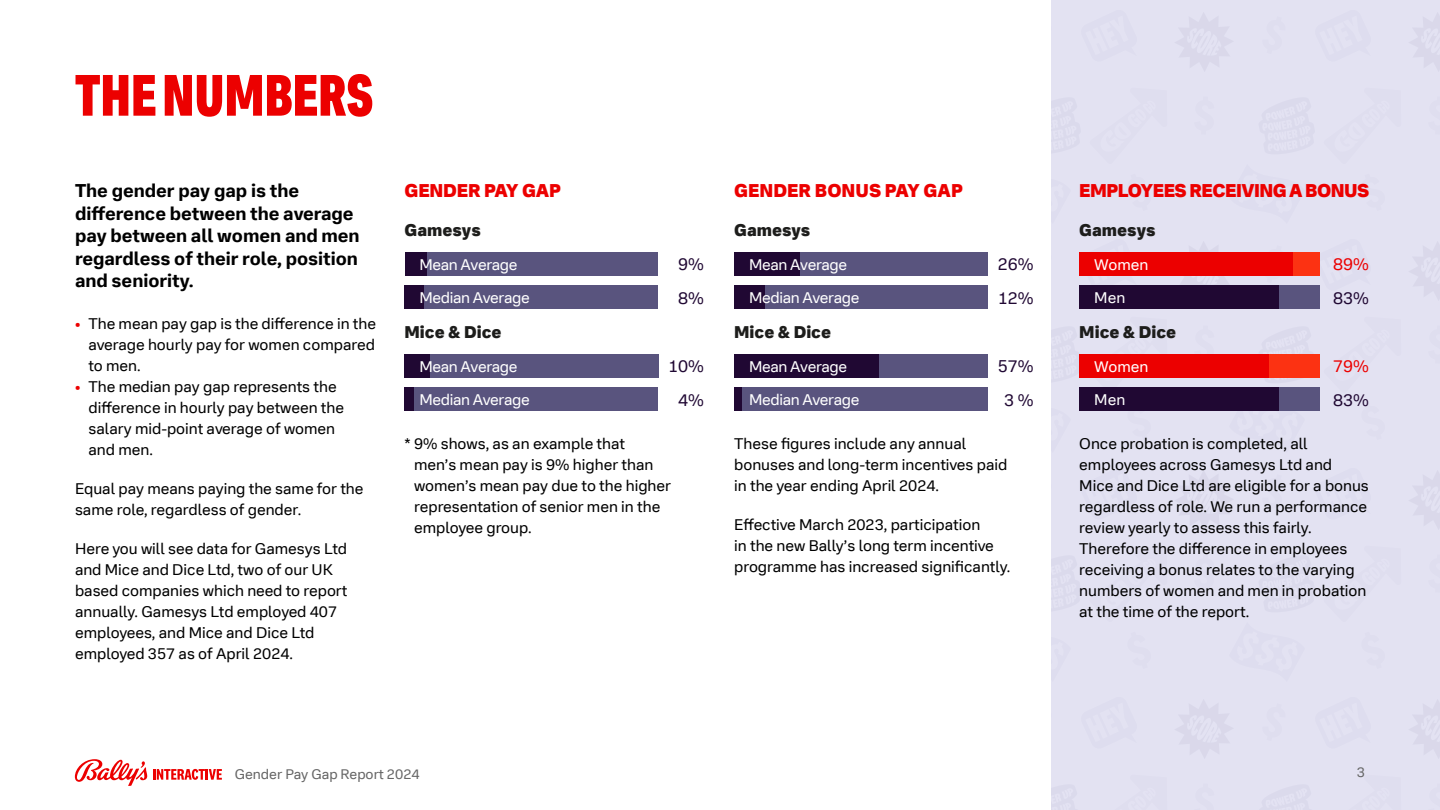
<style>
.page{position:relative;width:1440px;height:810px;background:#fff}
.page>*{position:absolute;margin:0;border:0;box-sizing:border-box;transform-origin:0 0}
.t1{font:800 condensed 57px "Bally Thrill";color:#ec0000}
.t2{font:700 18px/22.5px "Bally Thrill";color:#000}
.t3{font:800 18px "Bally Thrill";letter-spacing:-.03em;color:#ec0000}
.t4{font:800 18px "Bally Thrill";color:#ec0000}
.t5{font:800 18px "Bally Thrill";letter-spacing:-.01em;color:#ec0000}
.t6{font:800 16.5px "Bally Thrill";color:#1d1d1b}
.t7{font:16.5px "Bally Thrill";color:#200833}
.t8{font:16.5px "Bally Thrill";color:#ec0000}
.t9{font:15px/21px "Bally Thrill";color:#000}
.t10{font:15px "Bally Thrill";letter-spacing:-.025em;color:#fff}
.t11{font:13.5px "Bally Thrill";color:#666}
.s1{color:#ec0000}
</style>
<div class="page">
<div style="left:1051px;top:0;width:389px;height:810px;background:#e3e2f2"></div>
<div style="left:1079px;top:388px;width:200px;height:23px;background:#200833"></div>
<div style="left:1279px;top:388px;width:41px;height:23px;background:#59547e"></div>
<div style="left:1079px;top:354px;width:191px;height:24px;background:#ec0000"></div>
<div style="left:1270px;top:354px;width:50px;height:24px;background:#fc3212"></div>
<div style="left:1079px;top:286px;width:200px;height:23px;background:#200833"></div>
<div style="left:1279px;top:286px;width:41px;height:23px;background:#59547e"></div>
<div style="left:1079px;top:252px;width:215px;height:24px;background:#ec0000"></div>
<div style="left:1294px;top:252px;width:26px;height:24px;background:#fc3212"></div>
<div style="left:405px;top:388px;width:10px;height:23px;background:#200833"></div>
<div style="left:415px;top:388px;width:243px;height:23px;background:#59547e"></div>
<div style="left:405px;top:354px;width:25px;height:24px;background:#200833"></div>
<div style="left:430px;top:354px;width:228px;height:24px;background:#59547e"></div>
<div style="left:405px;top:286px;width:20px;height:23px;background:#200833"></div>
<div style="left:425px;top:286px;width:233px;height:23px;background:#59547e"></div>
<div style="left:405px;top:252px;width:22px;height:24px;background:#200833"></div>
<div style="left:427px;top:252px;width:231px;height:24px;background:#59547e"></div>
<div style="left:734px;top:388px;width:8px;height:23px;background:#200833"></div>
<div style="left:742px;top:388px;width:246px;height:23px;background:#59547e"></div>
<div style="left:734px;top:354px;width:145px;height:24px;background:#200833"></div>
<div style="left:879px;top:354px;width:109px;height:24px;background:#59547e"></div>
<div style="left:734px;top:286px;width:31px;height:23px;background:#200833"></div>
<div style="left:765px;top:286px;width:223px;height:23px;background:#59547e"></div>
<div style="left:734px;top:252px;width:66px;height:24px;background:#200833"></div>
<div style="left:800px;top:252px;width:188px;height:24px;background:#59547e"></div>
<svg style="left:75px;top:759px;width:72px;height:27px"></svg>
<svg style="left:153px;top:769px;width:69px;height:11px"></svg>
<h1 class="t1" style="left:75px;top:58px;width:300px">THE NUMBERS</h1>
<p class="t2" style="left:75px;top:180px;width:286px">The gender pay gap is the difference between the average pay between all women and men regardless of their role, position and seniority.</p>
<p class="t9" style="left:88px;top:313px;width:289px;text-align:justify;text-indent:-14px"><span class="s1">•</span> The mean pay gap is the difference in the average hourly pay for women compared to men.</p>
<p class="t9" style="left:88px;top:376px;width:257px;text-indent:-14px"><span class="s1">•</span> The median pay gap represents the difference in hourly pay between the salary mid-point average of women and men.</p>
<p class="t9" style="left:75px;top:478px;width:290px">Equal pay means paying the same for the same role, regardless of gender.</p>
<p class="t9" style="left:75px;top:538px;width:274px">Here you will see data for Gamesys Ltd and Mice and Dice Ltd, two of our UK based companies which need to report annually. Gamesys Ltd employed 407 employees, and Mice and Dice Ltd employed 357 as of April 2024.</p>
<p class="t5" style="left:405px;top:179px;width:158px">GENDER PAY GAP</p>
<p class="t6" style="left:405px;top:219px;width:78px">Gamesys</p>
<p class="t10" style="left:420px;top:255px;width:99px">Mean Average</p>
<p class="t10" style="left:420px;top:288px;width:112px">Median Average</p>
<p class="t6" style="left:405px;top:321px;width:98px">Mice &amp; Dice</p>
<p class="t10" style="left:420px;top:357px;width:99px">Mean Average</p>
<p class="t10" style="left:420px;top:390px;width:112px">Median Average</p>
<p class="t7" style="left:678px;top:254px;width:27px">9%</p>
<p class="t7" style="left:678px;top:287px;width:27px">8%</p>
<p class="t7" style="left:668px;top:356px;width:37px">10%</p>
<p class="t7" style="left:678px;top:389px;width:27px">4%</p>
<p class="t9" style="left:414px;top:433px;width:259px;text-indent:-9px">* 9% shows, as an example that men’s mean pay is 9% higher than women’s mean pay due to the higher representation of senior men in the employee group.</p>
<p class="t4" style="left:734px;top:179px;width:230px">GENDER BONUS PAY GAP</p>
<p class="t6" style="left:734px;top:219px;width:78px">Gamesys</p>
<p class="t10" style="left:749px;top:255px;width:99px">Mean Average</p>
<p class="t10" style="left:749px;top:288px;width:112px">Median Average</p>
<p class="t6" style="left:734px;top:321px;width:98px">Mice &amp; Dice</p>
<p class="t10" style="left:749px;top:357px;width:99px">Mean Average</p>
<p class="t10" style="left:749px;top:390px;width:112px">Median Average</p>
<p class="t7" style="left:998px;top:254px;width:37px">26%</p>
<p class="t7" style="left:998px;top:287px;width:37px">12%</p>
<p class="t7" style="left:998px;top:356px;width:37px">57%</p>
<p class="t7" style="left:1004px;top:389px;width:31px">3 %</p>
<p class="t9" style="left:734px;top:433px;width:275px">These figures include any annual bonuses and long-term incentives paid in the year ending April 2024.</p>
<p class="t9" style="left:734px;top:514px;width:278px">Effective March 2023, participation<br>in the new Bally’s long term incentive programme has increased significantly.</p>
<p class="t3" style="left:1079px;top:179px;width:292px">EMPLOYEES RECEIVING A BONUS</p>
<p class="t6" style="left:1079px;top:219px;width:78px">Gamesys</p>
<p class="t10" style="left:1094px;top:255px;width:56px">Women</p>
<p class="t10" style="left:1094px;top:288px;width:33px">Men</p>
<p class="t6" style="left:1079px;top:321px;width:98px">Mice &amp; Dice</p>
<p class="t10" style="left:1094px;top:357px;width:56px">Women</p>
<p class="t10" style="left:1094px;top:390px;width:33px">Men</p>
<p class="t8" style="left:1333px;top:254px;width:37px">89%</p>
<p class="t7" style="left:1333px;top:287px;width:37px">83%</p>
<p class="t8" style="left:1333px;top:356px;width:37px">79%</p>
<p class="t7" style="left:1333px;top:389px;width:37px">83%</p>
<p class="t9" style="left:1079px;top:433px;width:291px">Once probation is completed, all employees across Gamesys Ltd and Mice and Dice Ltd are eligible for a bonus regardless of role. We run a performance review yearly to assess this fairly.<br>Therefore the difference in employees receiving a bonus relates to the varying numbers of women and men in probation at the time of the report.</p>
<p class="t11" style="left:235px;top:765px;width:187px">Gender Pay Gap Report 2024</p>
<p class="t11" style="left:1357px;top:764px;width:10px">3</p>
</div>
